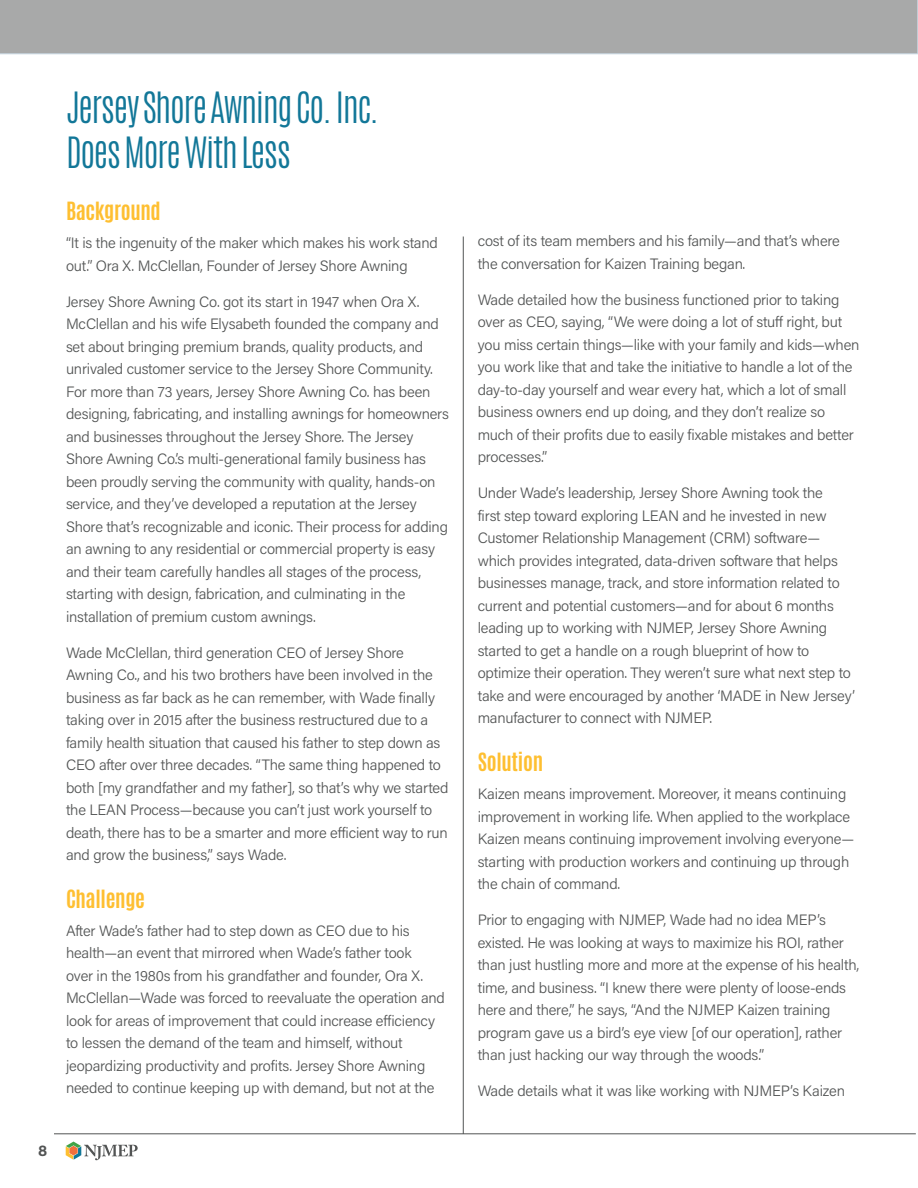
<style>
.page{position:relative;width:918px;height:1188px;background:#fff}
.page>*{position:absolute;margin:0;border:0;box-sizing:border-box;transform-origin:0 0}
.BtL_HEAD{font:300 36px/45px "Antonio";letter-spacing:-.04em;color:#127798}
.BtL_SUBHEAD{font:700 21px "Antonio";letter-spacing:-.015em;color:#febf31}
.BODY_10{font:15px/22.5px "Acumin Variable Concept";letter-spacing:-.015em;color:#525454}
.t1{font:700 15px "Acumin Pro";color:#525454}
</style>
<div class="page">
<hr style="left:54px;top:1134px;width:862px;height:1px;background:#525454">
<svg style="left:66px;top:1142px;width:72px;height:18px"></svg>
<div style="left:0;top:0;width:918px;height:54px;background:#a8a9a9"></div>
<hr style="left:463px;top:237px;width:1px;height:897px;background:#525454">
<p class="BtL_HEAD" style="left:66px;top:85px;width:315px">Jersey Shore Awning Co. Inc.<br>Does More With Less</p>
<p class="BtL_SUBHEAD" style="left:66px;top:195px;width:96px">Background</p>
<p class="BODY_10" style="left:66px;top:231px;width:374px">“It is the ingenuity of the maker which makes his work stand out.” Ora X. McClellan, Founder of Jersey Shore Awning</p>
<p class="BODY_10" style="left:66px;top:289px;width:385px">Jersey Shore Awning Co. got its start in 1947 when Ora X.<br>McClellan and his wife Elysabeth founded the company and set about bringing premium brands, quality products, and unrivaled customer service to the Jersey Shore Community.<br>For more than 73 years, Jersey Shore Awning Co. has been designing, fabricating, and installing awnings for homeowners and businesses throughout the Jersey Shore. The Jersey Shore Awning Co.’s multi-generational family business has been proudly serving the community with quality, hands-on service, and they’ve developed a reputation at the Jersey Shore that’s recognizable and iconic. Their process for adding an awning to any residential or commercial property is easy and their team carefully handles all stages of the process, starting with design, fabrication, and culminating in the installation of premium custom awnings.</p>
<p class="BODY_10" style="left:66px;top:640px;width:384px">Wade McClellan, third generation CEO of Jersey Shore Awning Co., and his two brothers have been involved in the business as far back as he can remember, with Wade finally taking over in 2015 after the business restructured due to a family health situation that caused his father to step down as CEO after over three decades. “The same thing happened to both [my grandfather and my father], so that’s why we started the LEAN Process—because you can’t just work yourself to death, there has to be a smarter and more efficient way to run and grow the business,” says Wade.</p>
<p class="BtL_SUBHEAD" style="left:66px;top:883px;width:81px">Challenge</p>
<p class="BODY_10" style="left:66px;top:919px;width:381px">After Wade’s father had to step down as CEO due to his health—an event that mirrored when Wade’s father took<br>over in the 1980s from his grandfather and founder, Ora X.<br>McClellan—Wade was forced to reevaluate the operation and look for areas of improvement that could increase efficiency to lessen the demand of the team and himself, without jeopardizing productivity and profits. Jersey Shore Awning needed to continue keeping up with demand, but not at the</p>
<p class="t1" style="left:38px;top:1140px;width:11px">8</p>
<p class="BODY_10" style="left:478px;top:229px;width:364px">cost of its team members and his family—and that’s where the conversation for Kaizen Training began.</p>
<p class="BODY_10" style="left:478px;top:288px;width:383px">Wade detailed how the business functioned prior to taking over as CEO, saying, “We were doing a lot of stuff right, but you miss certain things—like with your family and kids—when you work like that and take the initiative to handle a lot of the day-to-day yourself and wear every hat, which a lot of small business owners end up doing, and they don’t realize so much of their profits due to easily fixable mistakes and better processes.”</p>
<p class="BODY_10" style="left:478px;top:481px;width:379px">Under Wade’s leadership, Jersey Shore Awning took the<br>first step toward exploring LEAN and he invested in new Customer Relationship Management (CRM) software— which provides integrated, data-driven software that helps businesses manage, track, and store information related to current and potential customers—and for about 6 months leading up to working with NJMEP, Jersey Shore Awning started to get a handle on a rough blueprint of how to optimize their operation. They weren’t sure what next step to take and were encouraged by another ‘MADE in New Jersey’ manufacturer to connect with NJMEP.</p>
<p class="BtL_SUBHEAD" style="left:478px;top:747px;width:67px">Solution</p>
<p class="BODY_10" style="left:478px;top:782px;width:378px">Kaizen means improvement. Moreover, it means continuing improvement in working life. When applied to the workplace Kaizen means continuing improvement involving everyone— starting with production workers and continuing up through the chain of command.</p>
<p class="BODY_10" style="left:478px;top:908px;width:383px">Prior to engaging with NJMEP, Wade had no idea MEP’s existed. He was looking at ways to maximize his ROI, rather than just hustling more and more at the expense of his health, time, and business. “I knew there were plenty of loose-ends here and there,” he says, “And the NJMEP Kaizen training program gave us a bird’s eye view [of our operation], rather than just hacking our way through the woods.”</p>
<p class="BODY_10" style="left:478px;top:1079px;width:369px">Wade details what it was like working with NJMEP’s Kaizen</p>
</div>
